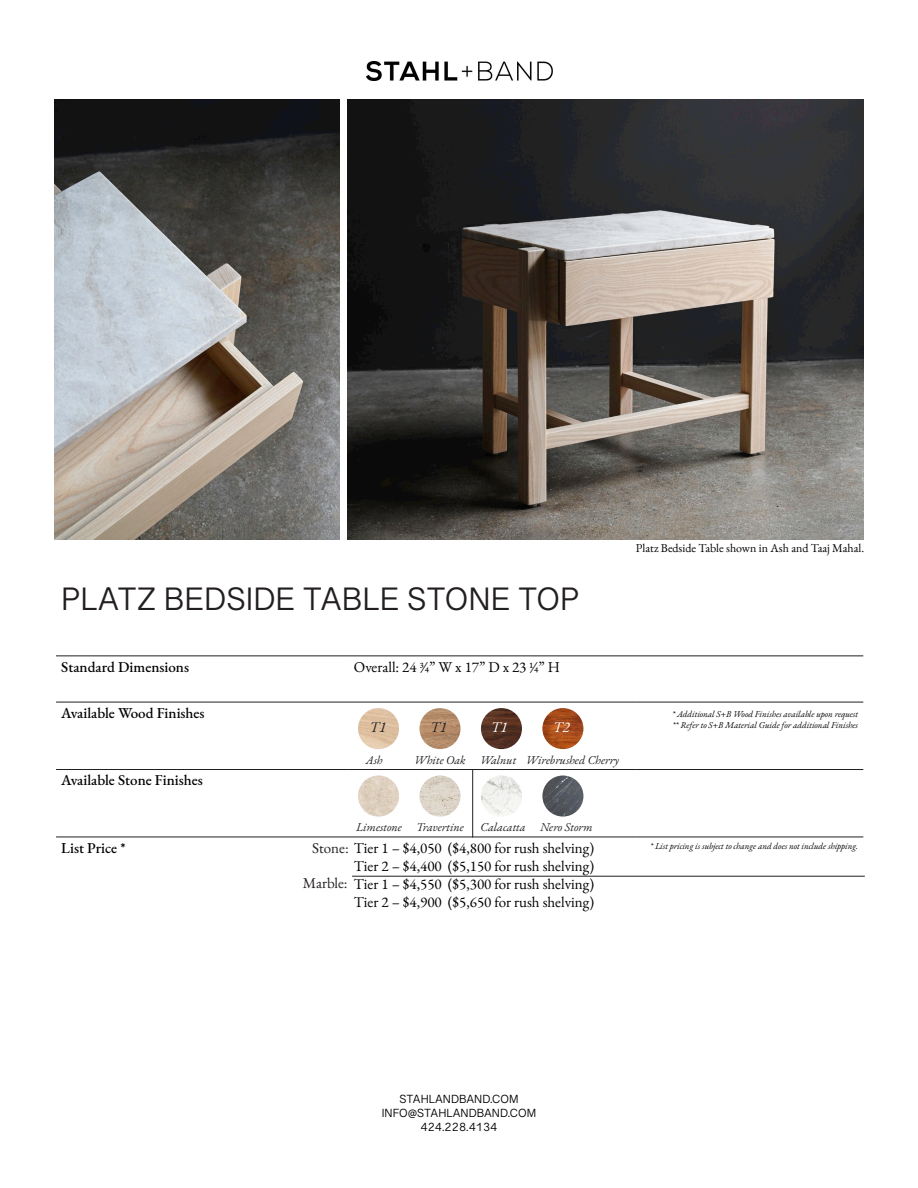
<style>
.page{position:relative;width:918px;height:1188px;background:#fff}
.page>*{position:absolute;margin:0;border:0;box-sizing:border-box;transform-origin:0 0}
.t1{font:33px "Grantha Sangam MN";color:#231f20}
.t2{font:15px "EB Garamond";color:#000}
.t3{font:500 15px "EB Garamond";color:#000}
.t4{font:italic 15px "EB Garamond";color:#231f20}
.t5{font:italic 15px "EB Garamond";color:#fff}
.t6{font:italic 12px "EB Garamond";color:#231f20}
.t7{font:12px/14.4px "Grantha Sangam MN";color:#000;text-align:center}
.t8{font:12px "EB Garamond";color:#000}
.t9{font:italic 9px "EB Garamond";color:#000}
.s1{color:#231f20}
</style>
<div class="page">
<img style="left:367px;top:61px;width:185px;height:19px">
<hr style="left:56px;top:656px;width:292px;height:1px;background:#231f20">
<hr style="left:348px;top:656px;width:288px;height:1px;background:#231f20">
<hr style="left:636px;top:656px;width:227px;height:1px;background:#231f20">
<hr style="left:56px;top:702px;width:292px;height:1px;background:#231f20">
<hr style="left:348px;top:702px;width:288px;height:1px;background:#231f20">
<hr style="left:636px;top:702px;width:227px;height:1px;background:#231f20">
<hr style="left:56px;top:769px;width:292px;height:1px;background:#231f20">
<hr style="left:348px;top:769px;width:288px;height:1px;background:#231f20">
<hr style="left:636px;top:769px;width:227px;height:1px;background:#231f20">
<hr style="left:56px;top:837px;width:292px;height:1px;background:#231f20">
<hr style="left:348px;top:837px;width:288px;height:1px;background:#231f20">
<hr style="left:636px;top:837px;width:227px;height:1px;background:#231f20">
<img style="left:358px;top:708px;width:41px;height:41px;border-radius:21px">
<img style="left:419px;top:708px;width:42px;height:41px;border-radius:21px">
<img style="left:481px;top:708px;width:41px;height:41px;border-radius:21px">
<img style="left:542px;top:708px;width:41px;height:41px;border-radius:21px">
<img style="left:358px;top:776px;width:41px;height:41px;border-radius:21px">
<img style="left:419px;top:776px;width:42px;height:41px;border-radius:21px">
<img style="left:481px;top:776px;width:41px;height:41px;border-radius:21px">
<img style="left:542px;top:776px;width:41px;height:41px;border-radius:21px">
<img style="left:54px;top:99px;width:285px;height:440px">
<img style="left:348px;top:99px;width:516px;height:440px">
<hr style="left:472px;top:770px;width:1px;height:68px;background:#231f20">
<hr style="left:352px;top:876px;width:513px;height:1px;background:#231f20">
<p class="t1" style="left:61px;top:580px;width:519px">PLATZ BEDSIDE TABLE STONE TOP</p>
<p class="t8" style="left:636px;top:540px;width:230px">Platz Bedside Table shown in Ash and Taaj Mahal.</p>
<p class="t3" style="left:61px;top:657px;width:129px">Standard Dimensions</p>
<p class="t2" style="left:354px;top:657px;width:208px">Overall: 24 3/4” W x 17” D x 23 1/4” H</p>
<p class="t3" style="left:61px;top:703px;width:145px">Available Wood Finishes</p>
<p class="t6" style="left:366px;top:752px;width:18px">Ash</p>
<p class="t6" style="left:414px;top:752px;width:207px">White Oak Walnut Wirebrushed Cherry</p>
<p class="t4" style="left:370px;top:717px;width:18px">T1</p>
<p class="t4" style="left:430px;top:717px;width:18px">T1</p>
<p class="t5" style="left:491px;top:717px;width:18px">T1</p>
<p class="t5" style="left:553px;top:717px;width:18px">T2</p>
<p class="t3" style="left:61px;top:770px;width:143px">Available Stone Finishes</p>
<p class="t6" style="left:356px;top:819px;width:109px">Limestone Travertine</p>
<p class="t6" style="left:481px;top:819px;width:114px">Calacatta Nero Storm</p>
<p class="t3" style="left:61px;top:838px;width:66px">List Price *</p>
<p class="t2" style="left:312px;top:838px;width:284px"><span class="s1">Stone:</span> Tier 1 – $4,050 ($4,800 for rush shelving)</p>
<p class="t2" style="left:354px;top:856px;width:242px">Tier 2 – $4,400 ($5,150 for rush shelving)</p>
<p class="t2" style="left:303px;top:874px;width:293px"><span class="s1">Marble:</span> Tier 1 – $4,550 ($5,300 for rush shelving)</p>
<p class="t2" style="left:354px;top:892px;width:242px">Tier 2 – $4,900 ($5,650 for rush shelving)</p>
<p class="t9" style="left:672px;top:708px;width:187px">* Additional S+B Wood Finishes available upon request</p>
<p class="t9" style="left:672px;top:719px;width:187px">** Refer to S+B Material Guide for additional Finishes</p>
<p class="t9" style="left:650px;top:840px;width:209px">* List pricing is subject to change and does not include shipping.</p>
<p class="t7" style="left:382px;top:1091px;width:156px">STAHLANDBAND.COM<br>INFO@STAHLANDBAND.COM<br>424.228.4134</p>
</div>
